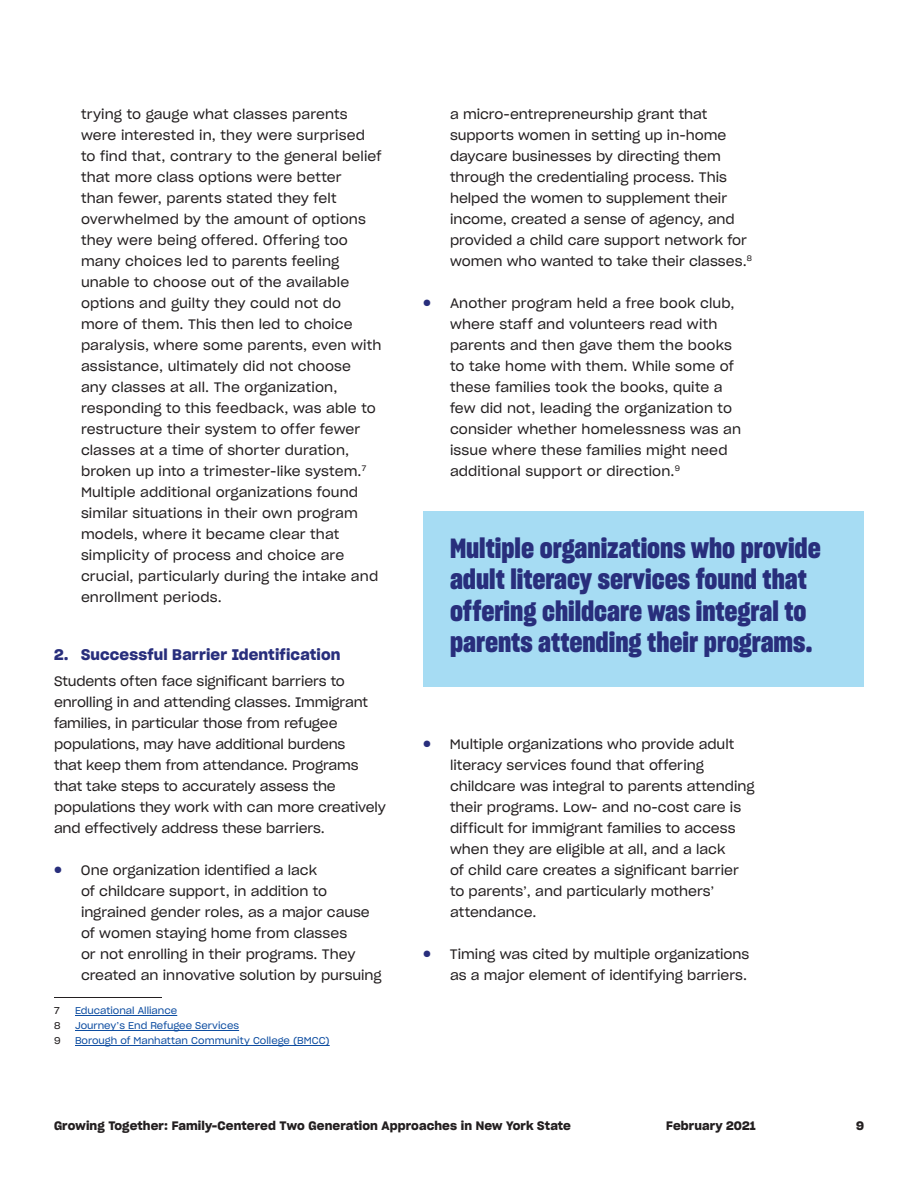
<style>
.page{position:relative;width:918px;height:1188px;background:#fff}
.page>*{position:absolute;margin:0;border:0;box-sizing:border-box;transform-origin:0 0}
.pullquote_18pt{font:27px/31.5px "Sharp Grotesk Bold 16";color:#282e7c}
.subhead{font:15px "Sharp Grotesk Sm Bold 20";letter-spacing:.01em;color:#282e7c}
.body_text_BULLET_lis{font:13.5px/21px "Sharp Grotesk Book 20";letter-spacing:.005em;color:#231f20}
.body_text__no_space{font:13.5px/21px "Sharp Grotesk Book 20";letter-spacing:-.01em;color:#231f20}
.t1{font:12px "Sharp Grotesk Sm Bold 20";letter-spacing:.01em;color:#231f20}
.footnote{font:9.75px "Sharp Grotesk Book 20";color:#0d4da1}
.footnote-2{font:9.75px "Sharp Grotesk Book 20";color:#231f20}
.s1{font-size:9px;color:#282e7c}
</style>
<div class="page">
<hr style="left:54px;top:997px;width:108px;height:1px;background:#231f20">
<hr style="left:75px;top:1015px;width:102px;height:1px;background:#0d4da1">
<hr style="left:75px;top:1030px;width:164px;height:1px;background:#0d4da1">
<hr style="left:75px;top:1045px;width:255px;height:1px;background:#0d4da1">
<div style="left:423px;top:512px;width:441px;height:175px;background:#a6dcf3"></div>
<p class="body_text_BULLET_lis" style="left:81px;top:103px;width:302px">trying to gauge what classes parents were interested in, they were surprised to find that, contrary to the general belief that more class options were better<br>than fewer, parents stated they felt overwhelmed by the amount of options they were being offered. Offering too many choices led to parents feeling unable to choose out of the available options and guilty they could not do more of them. This then led to choice paralysis, where some parents, even with assistance, ultimately did not choose<br>any classes at all. The organization, responding to this feedback, was able to restructure their system to offer fewer classes at a time of shorter duration, broken up into a trimester-like system.<sup>7<br></sup>Multiple additional organizations found similar situations in their own program models, where it became clear that simplicity of process and choice are crucial, particularly during the intake and enrollment periods.</p>
<p class="subhead" style="left:54px;top:643px;width:288px">2. Successful Barrier Identification</p>
<p class="body_text__no_space" style="left:54px;top:670px;width:333px">Students often face significant barriers to enrolling in and attending classes. Immigrant families, in particular those from refugee populations, may have additional burdens<br>that keep them from attendance. Programs that take steps to accurately assess the populations they work with can more creatively and effectively address these barriers.</p>
<p class="body_text_BULLET_lis" style="left:81px;top:859px;width:302px;text-indent:-27px"><span class="s1">●</span> One organization identified a lack<br>of childcare support, in addition to ingrained gender roles, as a major cause of women staying home from classes<br>or not enrolling in their programs. They created an innovative solution by pursuing</p>
<p class="footnote-2" style="left:54px;top:1003px;width:7px">7</p>
<p class="footnote" style="left:75px;top:1003px;width:104px">Educational Alliance</p>
<p class="footnote-2" style="left:54px;top:1018px;width:8px">8</p>
<p class="footnote" style="left:75px;top:1018px;width:166px">Journey’s End Refugee Services</p>
<p class="footnote-2" style="left:54px;top:1033px;width:8px">9</p>
<p class="footnote" style="left:75px;top:1033px;width:256px">Borough of Manhattan Community College (BMCC)</p>
<p class="body_text_BULLET_lis" style="left:450px;top:103px;width:303px">a micro-entrepreneurship grant that supports women in setting up in-home daycare businesses by directing them through the credentialing process. This helped the women to supplement their income, created a sense of agency, and provided a child care support network for women who wanted to take their classes.<sup>8</sup></p>
<p class="body_text_BULLET_lis" style="left:450px;top:292px;width:293px;text-indent:-27px"><span class="s1">●</span> Another program held a free book club, where staff and volunteers read with parents and then gave them the books to take home with them. While some of these families took the books, quite a few did not, leading the organization to consider whether homelessness was an issue where these families might need additional support or direction.<sup>9</sup></p>
<p class="pullquote_18pt" style="left:450px;top:532px;width:372px">Multiple organizations who provide adult literacy services found that offering childcare was integral to parents attending their programs.</p>
<p class="body_text_BULLET_lis" style="left:450px;top:733px;width:306px;text-indent:-27px"><span class="s1">●</span> Multiple organizations who provide adult literacy services found that offering childcare was integral to parents attending their programs. Low- and no-cost care is difficult for immigrant families to access when they are eligible at all, and a lack<br>of child care creates a significant barrier to parents’, and particularly mothers’ attendance.</p>
<p class="body_text_BULLET_lis" style="left:423px;top:943px;width:328px;text-align:right"><span class="s1">●</span> Timing was cited by multiple organizations as a major element of identifying barriers.</p>
<p class="t1" style="left:54px;top:1116px;width:518px">Growing Together: Family-Centered Two Generation Approaches in New York State</p>
<p class="t1" style="left:666px;top:1116px;width:91px">February 2021</p>
<p class="t1" style="left:856px;top:1116px;width:9px">9</p>
</div>
